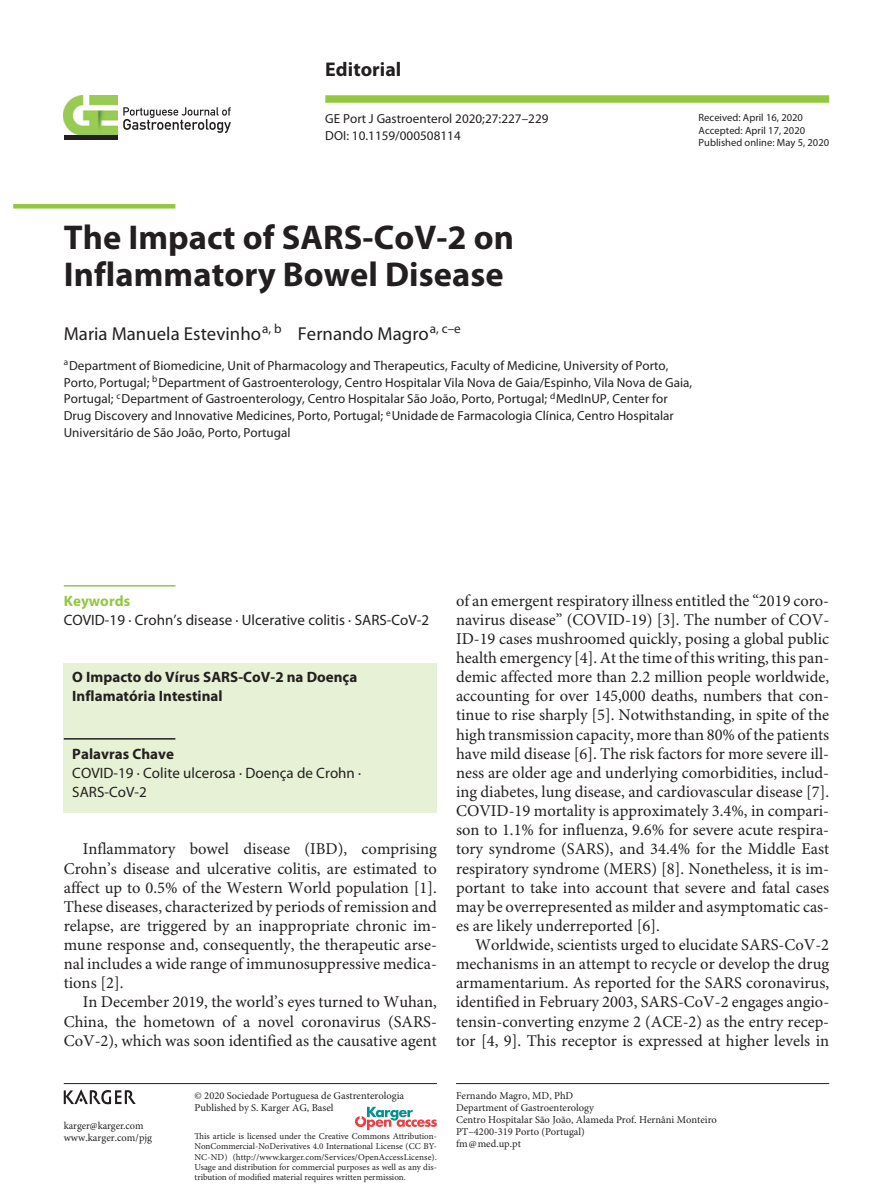
<style>
.page{position:relative;width:893px;height:1191px;background:#fff}
.page>*{position:absolute;margin:0;border:0;box-sizing:border-box;transform-origin:0 0}
.t1{font:700 34.5px/37.5px "Myriad Pro";letter-spacing:.005em;color:#231f20}
.t2{font:700 19.8px "Myriad Pro";letter-spacing:.005em;color:#231f20}
.t3{font:18.75px "Myriad Pro";letter-spacing:.005em;color:#231f20}
.t4{font:16.5px/19px "Minion Pro";color:#231f20;text-align:justify}
.t5{font:15px/19.2px "Myriad Pro";letter-spacing:.005em;color:#231f20}
.t6{font:700 15px/19.2px "Myriad Pro";letter-spacing:.005em;color:#231f20}
.t7{font:700 15px "Myriad Pro";letter-spacing:.005em;color:#93c840}
.t8{font:13.2px/17px "Myriad Pro";letter-spacing:.005em;color:#231f20}
.t9{font:10.5px/12px "Minion Pro";color:#231f20}
.t10{font:10.5px/12.8px "Myriad Pro";letter-spacing:.005em;color:#231f20}
.t11{font:9px/10.2px "Minion Pro";color:#231f20;text-align:justify}
</style>
<div class="page">
<hr style="left:64px;top:1083px;width:373px;height:1px;background:#231f20">
<div style="left:325px;top:95px;width:504px;height:8px;background:#93c840"></div>
<hr style="left:456px;top:1083px;width:373px;height:1px;background:#231f20">
<div style="left:64px;top:663px;width:373px;height:149px;background:#e6f1d5"></div>
<hr style="left:13px;top:204px;width:162px;height:4px;background:#93c840">
<svg style="left:123px;top:107px;width:108px;height:26px"></svg>
<img style="left:64px;top:95px;width:54px;height:40px">
<hr style="left:64px;top:135px;width:54px;height:4px;background:#231f20">
<hr style="left:64px;top:585px;width:111px;height:1px;background:#93c840">
<hr style="left:64px;top:738px;width:111px;height:1px;background:#231f20">
<svg style="left:355px;top:1106px;width:82px;height:24px"></svg>
<img style="left:64px;top:1089px;width:71px;height:16px">
<p class="t2" style="left:325px;top:58px;width:78px">Editorial</p>
<p class="t8" style="left:325px;top:110px;width:225px">GE Port J Gastroenterol 2020;27:227–229</p>
<p class="t8" style="left:325px;top:127px;width:137px">DOI: 10.1159/000508114</p>
<p class="t10" style="left:699px;top:111px;width:132px">Received: April 16, 2020<br>Accepted: April 17, 2020<br>Published online: May 5, 2020</p>
<h1 class="t1" style="left:64px;top:219px;width:452px">The Impact of SARS-CoV-2 on<br>Inflammatory Bowel Disease</h1>
<p class="t3" style="left:64px;top:323px;width:399px">Maria Manuela Estevinho<sup>a,</sup> <sup>b</sup> Fernando Magro<sup>a,</sup> <sup>c–e</sup></p>
<p class="t8" style="left:64px;top:357px;width:630px"><sup>a</sup>Department of Biomedicine, Unit of Pharmacology and Therapeutics, Faculty of Medicine, University of Porto, Porto, Portugal; <sup>b</sup>Department of Gastroenterology, Centro Hospitalar Vila Nova de Gaia/Espinho, Vila Nova de Gaia, Portugal; <sup>c</sup>Department of Gastroenterology, Centro Hospitalar São João, Porto, Portugal; <sup>d</sup>MedInUP, Center for Drug Discovery and Innovative Medicines, Porto, Portugal; <sup>e</sup>Unidade de Farmacologia Clínica, Centro Hospitalar Universitário de São João, Porto, Portugal</p>
<p class="t7" style="left:64px;top:592px;width:68px">Keywords</p>
<p class="t5" style="left:64px;top:610px;width:367px">COVID-19 · Crohn’s disease · Ulcerative colitis · SARS-CoV-2</p>
<p class="t6" style="left:72px;top:668px;width:287px">O Impacto do Vírus SARS-CoV-2 na Doença<br>Inflamatória Intestinal</p>
<p class="t6" style="left:72px;top:744px;width:103px">Palavras Chave</p>
<p class="t5" style="left:72px;top:763px;width:291px">COVID-19 · Colite ulcerosa · Doença de Crohn ·<br>SARS-CoV-2</p>
<p class="t4" style="left:64px;top:840px;width:375px;text-indent:19px">Inflammatory bowel disease (IBD), comprising Crohn’s disease and ulcerative colitis, are estimated to affect up to 0.5% of the Western World population [1].<br>These diseases, characterized by periods of remission and relapse, are triggered by an inappropriate chronic im&shy;mune response and, consequently, the therapeutic arse&shy;nal includes a wide range of immunosuppressive medica&shy;tions [2].</p>
<p class="t4" style="left:64px;top:993px;width:375px;text-indent:19px">In December 2019, the world’s eyes turned to Wuhan, China, the hometown of a novel coronavirus (SARS-CoV-2), which was soon identified as the causative agent</p>
<p class="t9" style="left:64px;top:1119px;width:90px;line-height:12.8px">karger@karger.com www.karger.com/pjg</p>
<p class="t9" style="left:195px;top:1089px;width:211px">© 2020 Sociedade Portuguesa de Gastrenterologia<br>Published by S. Karger AG, Basel</p>
<p class="t11" style="left:195px;top:1131px;width:244px">This article is licensed under the Creative Commons Attribution-NonCommercial-NoDerivatives 4.0 International License (CC BY-NC-ND) (http://www.karger.com/Services/OpenAccessLicense).<br>Usage and distribution for commercial purposes as well as any dis&shy;tribution of modified material requires written permission.</p>
<p class="t4" style="left:456px;top:591px;width:375px">of an emergent respiratory illness entitled the “2019 coro&shy;navirus disease” (COVID-19) [3]. The number of COV-ID-19 cases mushroomed quickly, posing a global public health emergency [4]. At the time of this writing, this pan&shy;demic affected more than 2.2 million people worldwide, accounting for over 145,000 deaths, numbers that con&shy;tinue to rise sharply [5]. Notwithstanding, in spite of the high transmission capacity, more than 80% of the patients have mild disease [6]. The risk factors for more severe ill&shy;ness are older age and underlying comorbidities, includ&shy;ing diabetes, lung disease, and cardiovascular disease [7].<br>COVID-19 mortality is approximately 3.4%, in compari&shy;son to 1.1% for influenza, 9.6% for severe acute respira&shy;tory syndrome (SARS), and 34.4% for the Middle East respiratory syndrome (MERS) [8]. Nonetheless, it is im&shy;portant to take into account that severe and fatal cases may be overrepresented as milder and asymptomatic cas&shy;es are likely underreported [6].</p>
<p class="t4" style="left:456px;top:936px;width:375px;text-indent:19px">Worldwide, scientists urged to elucidate SARS-CoV-2 mechanisms in an attempt to recycle or develop the drug armamentarium. As reported for the SARS coronavirus, identified in February 2003, SARS-CoV-2 engages angio&shy;tensin-converting enzyme 2 (ACE-2) as the entry recep&shy;tor [4, 9]. This receptor is expressed at higher levels in</p>
<p class="t9" style="left:456px;top:1089px;width:262px">Fernando Magro, MD, PhD<br>Department of Gastroenterology<br>Centro Hospitalar São João, Alameda Prof. Hernâni Monteiro<br>PT–4200-319 Porto (Portugal)<br>fm@med.up.pt</p>
</div>
